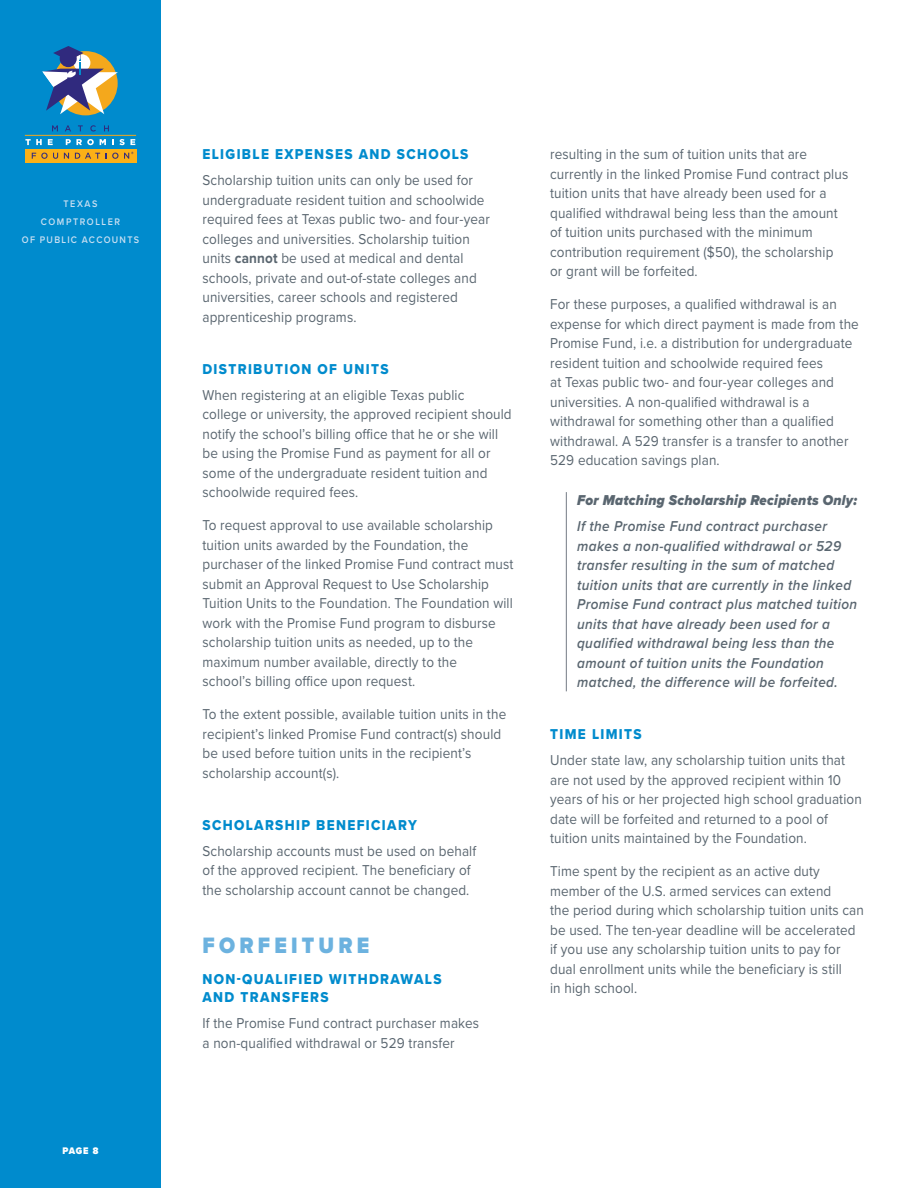
<style>
.page{position:relative;width:918px;height:1188px;background:#fff}
.page>*{position:absolute;margin:0;border:0;box-sizing:border-box;transform-origin:0 0}
.t1{font:900 23.1px "Proxima Nova";letter-spacing:.2em;color:#6cb2df;scale:.91 1}
.t2{font:14.85px/19.5px "Proxima Nova";letter-spacing:.01em;color:#5a6670;scale:.91 1}
.t3{font:italic 600 14.85px/19.5px "Proxima Nova";letter-spacing:.03em;color:#5a6670;scale:.91 1}
.t4{font:14.85px/18px "Proxima Nova Extrabld";letter-spacing:.1em;color:#008bcd;scale:.91 1}
.t5{font:italic 900 14.85px "Proxima Nova";letter-spacing:.02em;color:#5a6670;scale:.91 1}
.t6{font:600 9.9px/18px "Proxima Nova";letter-spacing:.16em;color:#c8dff2;text-align:center;scale:.91 1}
.t7{font:900 9.9px "Proxima Nova";color:#fff;scale:.91 1}
.s1{font-weight:700}
</style>
<div class="page">
<div style="left:0;top:0;width:161px;height:1188px;background:#008bcd"></div>
<svg style="left:42px;top:46px;width:76px;height:68px"></svg>
<div style="left:25px;top:149px;width:111px;height:14px;background:#fbb017"></div>
<svg style="left:25px;top:139px;width:17px;height:6px"></svg>
<svg style="left:48px;top:139px;width:5px;height:6px"></svg>
<svg style="left:66px;top:139px;width:28px;height:6px"></svg>
<svg style="left:100px;top:139px;width:6px;height:6px"></svg>
<svg style="left:112px;top:139px;width:23px;height:6px"></svg>
<hr style="left:25px;top:135px;width:111px;height:1px;background:#f4a81c">
<svg style="left:32px;top:153px;width:26px;height:6px"></svg>
<svg style="left:64px;top:153px;width:5px;height:6px"></svg>
<svg style="left:75px;top:153px;width:25px;height:6px"></svg>
<svg style="left:106px;top:153px;width:12px;height:6px"></svg>
<svg style="left:124px;top:152px;width:10px;height:7px"></svg>
<svg style="left:52px;top:125px;width:6px;height:6px"></svg>
<svg style="left:65px;top:125px;width:6px;height:6px"></svg>
<svg style="left:78px;top:125px;width:5px;height:6px"></svg>
<svg style="left:90px;top:125px;width:6px;height:6px"></svg>
<svg style="left:104px;top:125px;width:5px;height:6px"></svg>
<hr style="left:566px;top:492px;width:1px;height:199px;background:#747b84">
<p class="t6" style="left:22px;top:194px;width:130px">TEXAS<br>COMPTROLLER<br>OF PUBLIC ACCOUNTS</p>
<p class="t7" style="left:63px;top:1143px;width:41px">PAGE 8</p>
<p class="t4" style="left:202px;top:145px;width:294px">ELIGIBLE EXPENSES AND SCHOOLS</p>
<p class="t2" style="left:202px;top:170px;width:317px">Scholarship tuition units can only be used for undergraduate resident tuition and schoolwide required fees at Texas public two- and four-year colleges and universities. Scholarship tuition units <span class="s1">cannot</span> be used at medical and dental schools, private and out-of-state colleges and universities, career schools and registered apprenticeship programs.</p>
<p class="t4" style="left:202px;top:359px;width:206px">DISTRIBUTION OF UNITS</p>
<p class="t2" style="left:202px;top:385px;width:341px">When registering at an eligible Texas public college or university, the approved recipient should notify the school’s billing office that he or she will be using the Promise Fund as payment for all or some of the undergraduate resident tuition and schoolwide required fees.</p>
<p class="t2" style="left:202px;top:515px;width:343px">To request approval to use available scholarship tuition units awarded by the Foundation, the purchaser of the linked Promise Fund contract must submit an Approval Request to Use Scholarship Tuition Units to the Foundation. The Foundation will work with the Promise Fund program to disburse scholarship tuition units as needed, up to the maximum number available, directly to the<br>school’s billing office upon request.</p>
<p class="t2" style="left:202px;top:704px;width:335px">To the extent possible, available tuition units in the recipient’s linked Promise Fund contract(s) should be used before tuition units in the recipient’s scholarship account(s).</p>
<p class="t4" style="left:202px;top:815px;width:237px">SCHOLARSHIP BENEFICIARY</p>
<p class="t2" style="left:202px;top:841px;width:302px">Scholarship accounts must be used on behalf of the approved recipient. The beneficiary of the scholarship account cannot be changed.</p>
<h1 class="t1" style="left:202px;top:928px;width:185px">FORFEITURE</h1>
<p class="t4" style="left:202px;top:970px;width:264px">NON-QUALIFIED WITHDRAWALS<br>AND TRANSFERS</p>
<p class="t2" style="left:202px;top:1013px;width:305px">If the Promise Fund contract purchaser makes a non-qualified withdrawal or 529 transfer</p>
<p class="t2" style="left:550px;top:144px;width:329px">resulting in the sum of tuition units that are currently in the linked Promise Fund contract plus tuition units that have already been used for a qualified withdrawal being less than the amount of tuition units purchased with the minimum contribution requirement ($50), the scholarship or grant will be forfeited.</p>
<p class="t2" style="left:550px;top:294px;width:341px">For these purposes, a qualified withdrawal is an expense for which direct payment is made from the Promise Fund, i.e. a distribution for undergraduate resident tuition and schoolwide required fees<br>at Texas public two- and four-year colleges and universities. A non-qualified withdrawal is a withdrawal for something other than a qualified withdrawal. A 529 transfer is a transfer to another 529 education savings plan.</p>
<p class="t5" style="left:577px;top:489px;width:309px">For Matching Scholarship Recipients Only:</p>
<p class="t3" style="left:577px;top:516px;width:309px">If the Promise Fund contract purchaser makes a non-qualified withdrawal or 529 transfer resulting in the sum of matched tuition units that are currently in the linked Promise Fund contract plus matched tuition units that have already been used for a qualified withdrawal being less than the amount of tuition units the Foundation matched, the difference will be forfeited.</p>
<p class="t4" style="left:550px;top:725px;width:102px">TIME LIMITS</p>
<p class="t2" style="left:550px;top:750px;width:344px">Under state law, any scholarship tuition units that are not used by the approved recipient within 10 years of his or her projected high school graduation date will be forfeited and returned to a pool of tuition units maintained by the Foundation.</p>
<p class="t2" style="left:550px;top:861px;width:346px">Time spent by the recipient as an active duty member of the U.S. armed services can extend<br>the period during which scholarship tuition units can be used. The ten-year deadline will be accelerated if you use any scholarship tuition units to pay for dual enrollment units while the beneficiary is still<br>in high school.</p>
</div>
